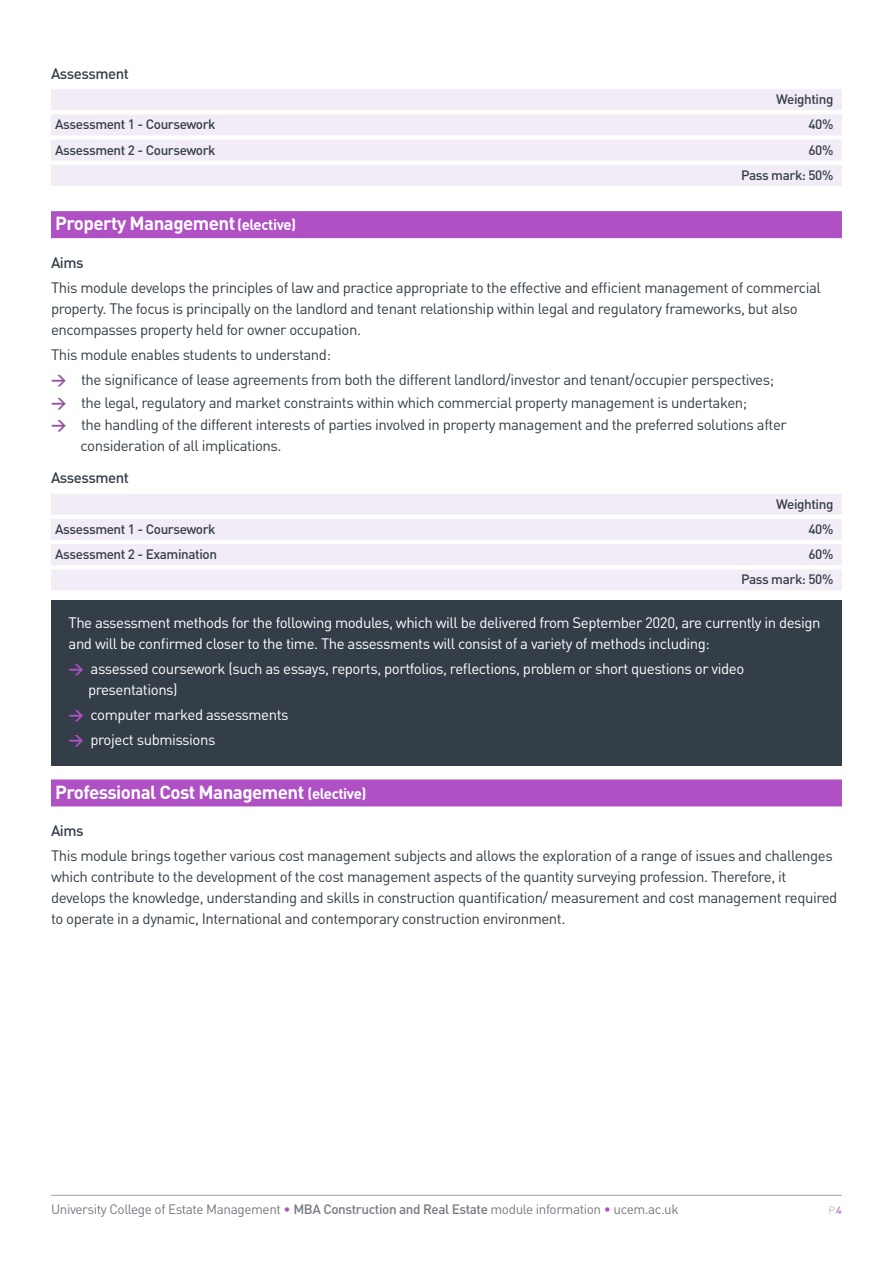
<style>
.page{position:relative;width:893px;height:1263px;background:#fff}
.page>*{position:absolute;margin:0;border:0;box-sizing:border-box;transform-origin:0 0}
.t1{font:700 18.75px "DINOT";letter-spacing:-.03em;color:#fff}
.t2{font:15px/21px "DINOT";letter-spacing:-.03em;color:#343e48}
.t3{font:15px/21px "DINOT";letter-spacing:-.03em;color:#fff}
.t4{font:500 15px "DINOT";letter-spacing:-.03em;color:#343e48}
.t5{font:500 13.5px/25.2px "DINOT";letter-spacing:-.03em;color:#343e48;text-align:right}
.t6{font:13.5px "DINOT";letter-spacing:-.03em;color:#787a82}
.t7{font:300 10.5px "DINOT";color:#c28dd2}
.s1{font-size:15px}
.s2{font-weight:700;color:#93569e}
.s3{font-weight:700;color:#af50c5}
.s4{color:#af50c5}
.s5{font-weight:500}
.s6{font-weight:700}
</style>
<div class="page">
<hr style="left:51px;top:1195px;width:791px;height:1px;background:#a1a1a8">
<div style="left:51px;top:89px;width:791px;height:21px;background:#f2ecf6"></div>
<div style="left:51px;top:114px;width:791px;height:21px;background:#f2ecf6"></div>
<div style="left:51px;top:140px;width:791px;height:21px;background:#f2ecf6"></div>
<div style="left:51px;top:165px;width:791px;height:21px;background:#f2ecf6"></div>
<div style="left:51px;top:211px;width:791px;height:27px;background:#af50c5"></div>
<div style="left:51px;top:494px;width:791px;height:21px;background:#f2ecf6"></div>
<div style="left:51px;top:519px;width:791px;height:21px;background:#f2ecf6"></div>
<div style="left:51px;top:544px;width:791px;height:21px;background:#f2ecf6"></div>
<div style="left:51px;top:569px;width:791px;height:21px;background:#f2ecf6"></div>
<div style="left:51px;top:779px;width:791px;height:27px;background:#af50c5"></div>
<div style="left:51px;top:600px;width:791px;height:165px;background:#343e48"></div>
<p class="t4" style="left:51px;top:63px;width:80px">Assessment</p>
<p class="t5" style="left:776px;top:86px;width:59px">Weighting</p>
<p class="t5" style="left:55px;top:111px;width:162px">Assessment 1 - Coursework</p>
<p class="t5" style="left:808px;top:111px;width:26px">40%</p>
<p class="t5" style="left:55px;top:136px;width:162px">Assessment 2 - Coursework</p>
<p class="t5" style="left:741px;top:136px;width:94px">60%<br>Pass mark: 50%</p>
<p class="t1" style="left:55px;top:211px;width:242px">Property Management <span class="s1">(elective)</span></p>
<p class="t4" style="left:51px;top:252px;width:34px">Aims</p>
<p class="t2" style="left:51px;top:276px;width:771px">This module develops the principles of law and practice appropriate to the effective and efficient management of commercial property. The focus is principally on the landlord and tenant relationship within legal and regulatory frameworks, but also encompasses property held for owner occupation.</p>
<p class="t2" style="left:51px;top:343px;width:282px">This module enables students to understand:</p>
<p class="t2" style="left:51px;top:369px;width:725px"><span class="s2">→</span> the significance of lease agreements from both the different landlord/investor and tenant/occupier perspectives;</p>
<p class="t2" style="left:51px;top:391px;width:698px"><span class="s2">→</span> the legal, regulatory and market constraints within which commercial property management is undertaken;</p>
<p class="t2" style="left:81px;top:413px;width:708px;text-indent:-30px"><span class="s2">→</span> the handling of the different interests of parties involved in property management and the preferred solutions after consideration of all implications.</p>
<p class="t4" style="left:51px;top:468px;width:80px">Assessment</p>
<p class="t5" style="left:776px;top:490px;width:59px">Weighting</p>
<p class="t5" style="left:55px;top:516px;width:162px">Assessment 1 - Coursework</p>
<p class="t5" style="left:808px;top:516px;width:26px">40%</p>
<p class="t5" style="left:55px;top:541px;width:163px">Assessment 2 - Examination</p>
<p class="t5" style="left:741px;top:541px;width:94px">60%<br>Pass mark: 50%</p>
<p class="t3" style="left:69px;top:611px;width:754px">The assessment methods for the following modules, which will be delivered from September 2020, are currently in design and will be confirmed closer to the time. The assessments will consist of a variety of methods including:</p>
<p class="t3" style="left:88px;top:657px;width:658px;text-indent:-20px"><span class="s3">→</span> assessed coursework (such as essays, reports, portfolios, reflections, problem or short questions or video presentations)</p>
<p class="t3" style="left:69px;top:703px;width:222px"><span class="s3">→</span> computer marked assessments</p>
<p class="t3" style="left:69px;top:729px;width:148px"><span class="s3">→</span> project submissions</p>
<p class="t1" style="left:55px;top:779px;width:313px">Professional Cost Management <span class="s1">(elective)</span></p>
<p class="t4" style="left:51px;top:820px;width:34px">Aims</p>
<p class="t2" style="left:51px;top:844px;width:788px">This module brings together various cost management subjects and allows the exploration of a range of issues and challenges which contribute to the development of the cost management aspects of the quantity surveying profession. Therefore, it develops the knowledge, understanding and skills in construction quantification/ measurement and cost management required to operate in a dynamic, International and contemporary construction environment.</p>
<p class="t6" style="left:51px;top:1200px;width:629px">University College of Estate Management <span class="s4">•</span> <span class="s5">MBA Construction and Real Estate</span> module information <span class="s4">•</span> ucem.ac.uk</p>
<p class="t7" style="left:829px;top:1203px;width:15px">P.<span class="s6">4</span></p>
</div>
